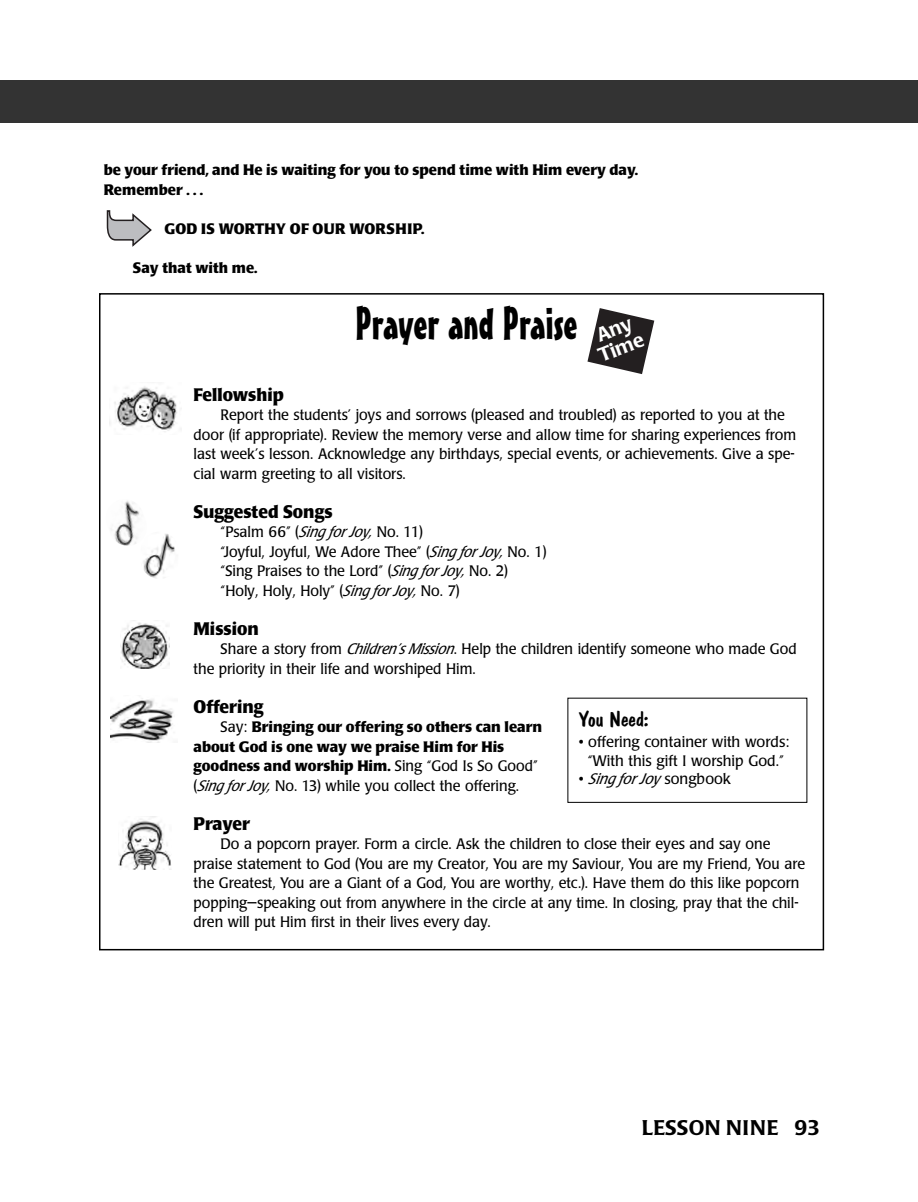
<style>
.page{position:relative;width:918px;height:1202px;background:#fff}
.page>*{position:absolute;margin:0;border:0;box-sizing:border-box;transform-origin:0 0}
.t1{font:45px "Mister Earl BT";color:#000}
.t2{font:500 21px "Poppl Laudatio";letter-spacing:.02em;color:#000}
.t3{font:21px "Dom Casual D";color:#000;scale:1.05 1}
.t4{font:500 19.5px/19.5px "Poppl Laudatio";color:#fff}
.t5{font:700 18px "Poppl Laudatio";color:#000;scale:.95 1}
.t6{font:15px/19.5px "Poppl Laudatio";color:#000;scale:.95 1}
.t7{font:700 15px/19.5px "Poppl Laudatio";color:#000}
.t8{font:15px/18.3px "Poppl Laudatio";color:#000;text-align:center}
.t9{font:700 15px "Poppl Laudatio";letter-spacing:.02em;color:#000}
.t10{font:italic 15px "Poppl Laudatio";color:#000}
.s1{font-style:italic}
.s2{font-weight:400}
.s3{font-weight:400;font-style:italic}
.s4{font-style:normal}
</style>
<div class="page">
<div style="left:0;top:80px;width:27px;height:43px;background:#333"></div>
<img style="left:114px;top:386px;width:63px;height:46px">
<img style="left:111px;top:501px;width:29px;height:45px">
<img style="left:120px;top:620px;width:49px;height:49px">
<img style="left:110px;top:698px;width:64px;height:44px">
<img style="left:118px;top:816px;width:53px;height:54px">
<img style="left:141px;top:531px;width:37px;height:48px;border-radius:19px">
<svg style="left:107px;top:210px;width:45px;height:37px"></svg>
<div style="left:27px;top:80px;width:891px;height:43px;background:#333"></div>
<svg style="left:587px;top:308px;width:67px;height:66px"></svg>
<p class="t7" style="left:104px;top:162px;width:536px">be your friend, and He is waiting for you to spend time with Him every day.<br>Remember . . .</p>
<p class="t9" style="left:164px;top:222px;width:261px">GOD IS WORTHY OF OUR WORSHIP.</p>
<p class="t7" style="left:133px;top:259px;width:126px">Say that with me.</p>
<h1 class="t1" style="left:356px;top:307px;width:224px">Prayer and Praise</h1>
<h3 class="t4" style="left:589px;top:330px;width:49px;rotate:-21deg">Any<br>Time</h3>
<p class="t5" style="left:194px;top:387px;width:96px">Fellowship</p>
<p class="t6" style="left:194px;top:407px;width:636px;text-indent:27px">Report the students’ joys and sorrows (pleased and troubled) as reported to you at the door (if appropriate). Review the memory verse and allow time for sharing experiences from last week’s lesson. Acknowledge any birthdays, special events, or achievements. Give a spe&shy;cial warm greeting to all visitors.</p>
<p class="t5" style="left:194px;top:504px;width:148px">Suggested Songs</p>
<p class="t6" style="left:221px;top:524px;width:345px">“Psalm 66” (<span class="s1">Sing for Joy,</span> No. 11)<br>“Joyful, Joyful, We Adore Thee” (<span class="s1">Sing for Joy,</span> No. 1) “Sing Praises to the Lord” (<span class="s1">Sing for Joy,</span> No. 2) “Holy, Holy, Holy” (<span class="s1">Sing for Joy,</span> No. 7)</p>
<p class="t5" style="left:194px;top:621px;width:70px">Mission</p>
<p class="t6" style="left:194px;top:641px;width:636px;text-indent:27px">Share a story from <span class="s1">Children’sMission</span>. Help the children identify someone who made God the priority in their life and worshiped Him.</p>
<p class="t5" style="left:194px;top:699px;width:75px">Offering</p>
<p class="t7" style="left:194px;top:719px;width:350px;text-indent:27px"><span class="s2">Say:</span> Bringing our offering so others can learn about God is one way we praise Him for His goodness and worship Him. <span class="s2">Sing “God Is So Good” (</span><span class="s3">Sing for Joy,</span> <span class="s2">No. 13) while you collect the offering.</span></p>
<p class="t5" style="left:194px;top:816px;width:61px">Prayer</p>
<p class="t6" style="left:194px;top:836px;width:645px;text-indent:27px">Do a popcorn prayer. Form a circle. Ask the children to close their eyes and say one praise statement to God (You are my Creator, You are my Saviour, You are my Friend, You are the Greatest, You are a Giant of a God, You are worthy, etc.). Have them do this like popcorn popping—speaking out from anywhere in the circle at any time. In closing, pray that the chil&shy;dren will put Him first in their lives every day.</p>
<h2 class="t3" style="left:579px;top:707px;width:68px">You Need:</h2>
<p class="t8" style="left:579px;top:734px;width:212px">• offering container with words: “With this gift I worship God.”</p>
<p class="t10" style="left:579px;top:773px;width:154px"><span class="s4">•</span> Sing for Joy <span class="s4">songbook</span></p>
<h2 class="t2" style="left:642px;top:1119px;width:179px">LESSON NINE 93</h2>
</div>
